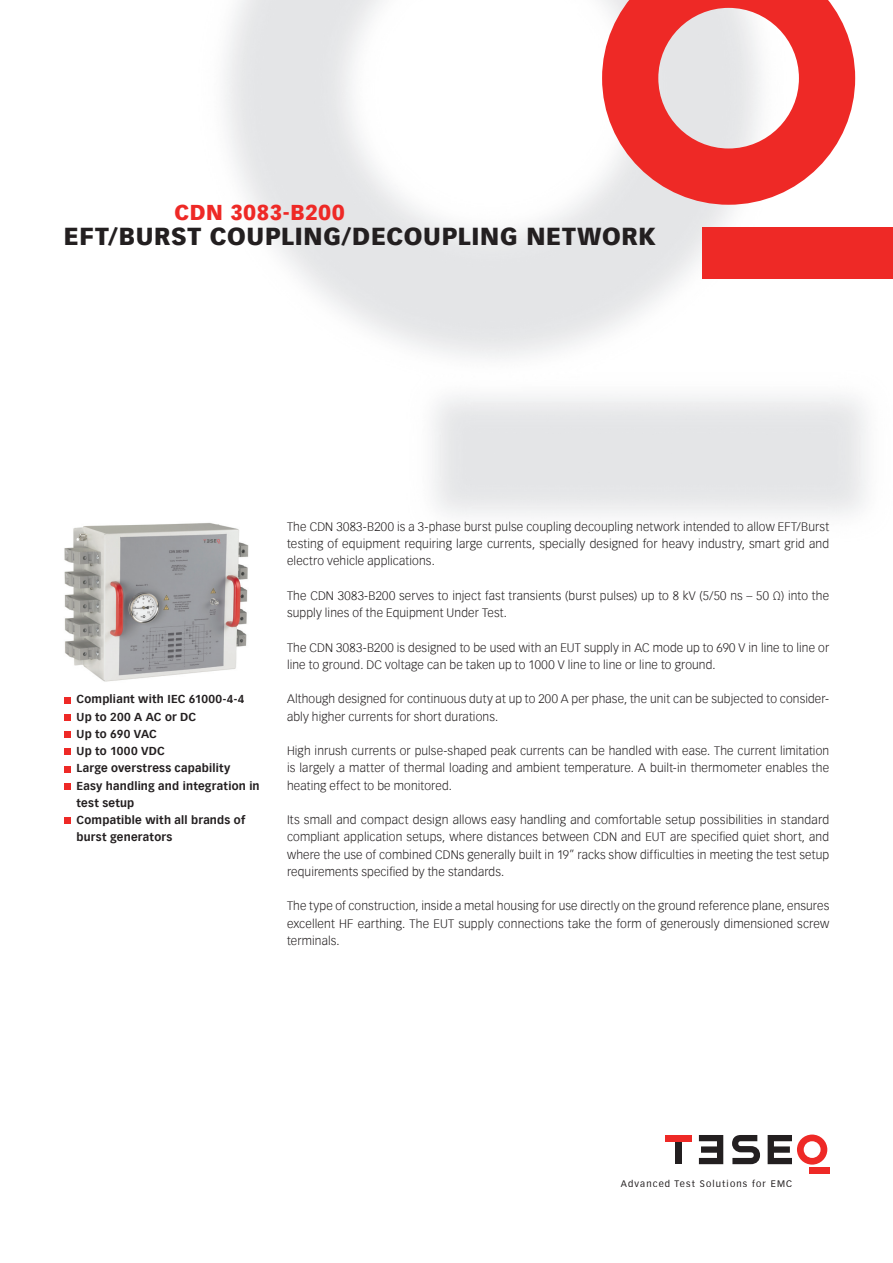
<style>
.page{position:relative;width:893px;height:1263px;background:#fff}
.page>*{position:absolute;margin:0;border:0;box-sizing:border-box;transform-origin:0 0}
.t1{font:900 24px "Vectora Com";letter-spacing:.03em;color:#231f20}
.t2{font:900 21px "Vectora Com";letter-spacing:.03em;color:#ee2926}
.t3{font:300 12px/17.2px "Vectora Com";letter-spacing:.01em;color:#231f20;text-align:justify}
.t4{font:700 11.25px/17.2px "Vectora Com";letter-spacing:.02em;color:#231f20}
.t5{font:9.15px "Vectora Com";letter-spacing:.125em;color:#231f20}
</style>
<div class="page">
<div style="left:809px;top:1167px;width:20px;height:6px;background:#ee2926"></div>
<svg style="left:768px;top:1134px;width:59px;height:30px"></svg>
<svg style="left:699px;top:1135px;width:24px;height:29px"></svg>
<div style="left:675px;top:1141px;width:7px;height:23px;background:#231f20"></div>
<div style="left:665px;top:1135px;width:27px;height:6px;background:#ee2926"></div>
<svg style="left:732px;top:1135px;width:28px;height:29px"></svg>
<img style="left:225px;top:0;width:668px;height:516px">
<img style="left:64px;top:498px;width:198px;height:184px">
<div style="left:702px;top:228px;width:191px;height:51px;background:#ee2926"></div>
<svg style="left:602px;top:0;width:253px;height:205px;fill:#ee2926"></svg>
<div style="left:64px;top:697px;width:7px;height:6px;background:#ee2926"></div>
<div style="left:64px;top:714px;width:7px;height:7px;background:#ee2926"></div>
<div style="left:64px;top:731px;width:7px;height:7px;background:#ee2926"></div>
<div style="left:64px;top:748px;width:7px;height:7px;background:#ee2926"></div>
<div style="left:64px;top:766px;width:7px;height:6px;background:#ee2926"></div>
<div style="left:64px;top:783px;width:7px;height:7px;background:#ee2926"></div>
<div style="left:64px;top:817px;width:7px;height:7px;background:#ee2926"></div>
<h2 class="t2" style="left:174px;top:200px;width:172px">CDN 3083-B200</h2>
<h1 class="t1" style="left:64px;top:221px;width:594px">EFT/BURST COUPLING/DECOUPLING NETWORK</h1>
<p class="t4" style="left:77px;top:691px;width:185px">Compliant with IEC 61000-4-4<br>Up to 200 A AC or DC<br>Up to 690 VAC<br>Up to 1000 VDC<br>Large overstress capability<br>Easy handling and integration in test setup<br>Compatible with all brands of burst generators</p>
<p class="t3" style="left:287px;top:518px;width:544px">The CDN 3083-B200 is a 3-phase burst pulse coupling decoupling network intended to allow EFT/Burst testing of equipment requiring large currents, specially designed for heavy industry, smart grid and electro vehicle applications.</p>
<p class="t3" style="left:287px;top:587px;width:544px">The CDN 3083-B200 serves to inject fast transients (burst pulses) up to 8 kV (5/50 ns – 50 Ω) into the supply lines of the Equipment Under Test.</p>
<p class="t3" style="left:287px;top:639px;width:544px">The CDN 3083-B200 is designed to be used with an EUT supply in AC mode up to 690 V in line to line or line to ground. DC voltage can be taken up to 1000 V line to line or line to ground.</p>
<p class="t3" style="left:287px;top:690px;width:544px">Although designed for continuous duty at up to 200 A per phase, the unit can be subjected to consider&shy;ably higher currents for short durations.</p>
<p class="t3" style="left:287px;top:742px;width:544px">High inrush currents or pulse-shaped peak currents can be handled with ease. The current limitation is largely a matter of thermal loading and ambient temperature. A built-in thermometer enables the heating effect to be monitored.</p>
<p class="t3" style="left:287px;top:811px;width:544px">Its small and compact design allows easy handling and comfortable setup possibilities in standard compliant application setups, where distances between CDN and EUT are specified quiet short, and where the use of combined CDNs generally built in 19” racks show difficulties in meeting the test setup requirements specified by the standards.</p>
<p class="t3" style="left:287px;top:897px;width:544px">The type of construction, inside a metal housing for use directly on the ground reference plane, ensures excellent HF earthing. The EUT supply connections take the form of generously dimensioned screw terminals.</p>
<p class="t5" style="left:621px;top:1178px;width:173px">Advanced Test Solutions for EMC</p>
</div>
